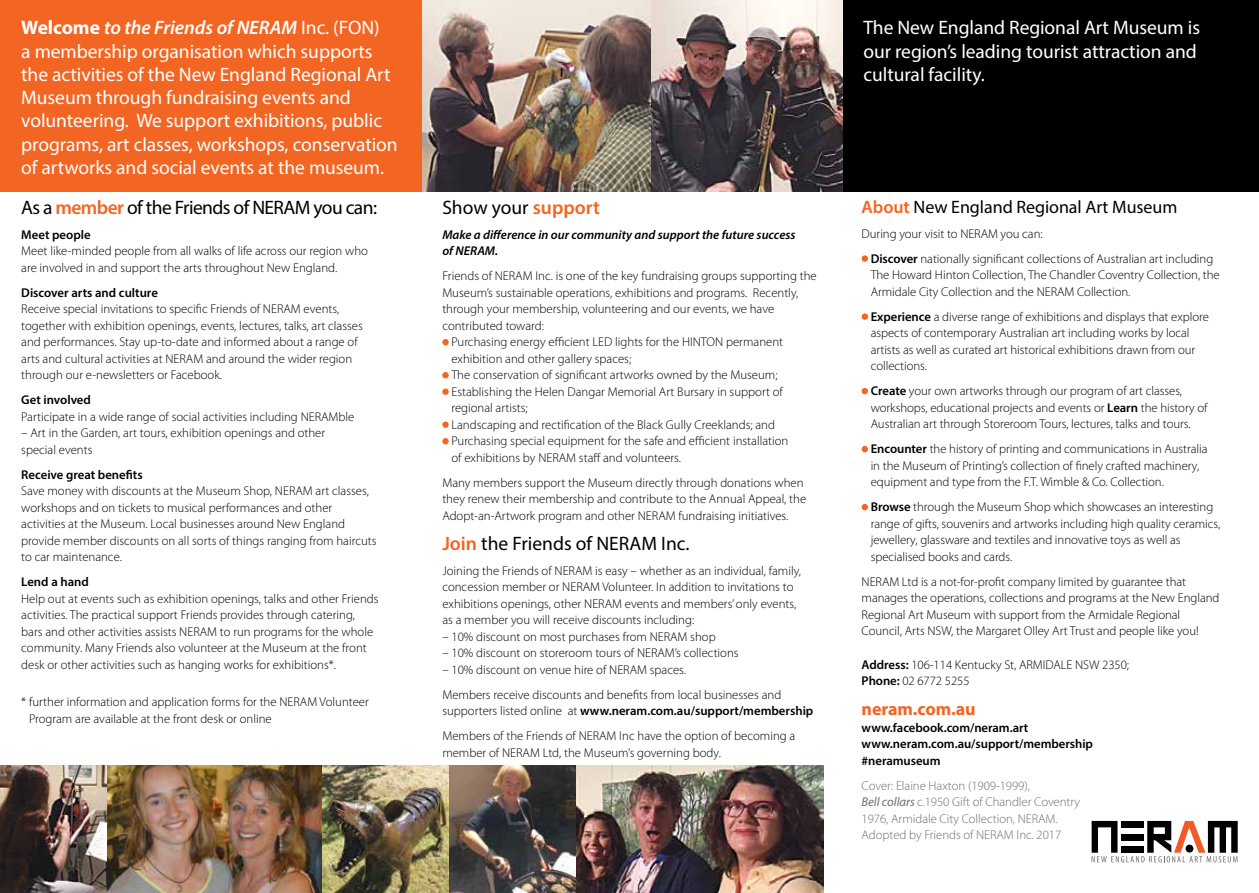
<style>
.page{position:relative;width:1259px;height:893px;background:#fff}
.page>*{position:absolute;margin:0;border:0;box-sizing:border-box;transform-origin:0 0}
.t1{font:19.5px/23.2px "Myriad Pro";letter-spacing:-.005em;color:#fff}
.t2{font:19.5px "Myriad Pro";color:#000}
.t3{font:19.5px "Myriad Pro";letter-spacing:-.02em;color:#000}
.t4{font:18px "Myriad Pro";letter-spacing:-.005em;color:#000}
.t5{font:700 18px "Myriad Pro";letter-spacing:-.005em;color:#f26522}
.t6{font:300 12.75px/16.5px "Myriad Pro";color:#000}
.t7{font:600 12.75px/16.5px "Myriad Pro";letter-spacing:-.005em;color:#000}
.t8{font:300 12.75px/16.5px "Myriad Pro";letter-spacing:-.005em;color:#6d6e71}
.t9{font:italic 600 12.75px/16.5px "Myriad Pro";color:#000}
.s1{font-weight:700}
.s2{font-weight:600;font-style:italic}
.s3{font-weight:600;color:#f26522}
.s4{font-weight:600}
.s5{font-weight:400;font-style:italic}
</style>
<div class="page">
<div style="left:829px;top:0;width:430px;height:191px;background:#000"></div>
<img style="left:0;top:765px;width:823px;height:128px">
<img style="left:421px;top:0;width:421px;height:191px">
<div style="left:0;top:0;width:421px;height:191px;background:#f26522"></div>
<div style="left:442px;top:339px;width:7px;height:6px;background:#f26522;border-radius:50%"></div>
<div style="left:442px;top:372px;width:7px;height:6px;background:#f26522;border-radius:50%"></div>
<div style="left:442px;top:388px;width:7px;height:7px;background:#f26522;border-radius:50%"></div>
<div style="left:442px;top:421px;width:7px;height:7px;background:#f26522;border-radius:50%"></div>
<div style="left:442px;top:438px;width:7px;height:6px;background:#f26522;border-radius:50%"></div>
<svg style="left:1091px;top:862px;width:145px;height:1px"></svg>
<svg style="left:1091px;top:821px;width:146px;height:41px"></svg>
<div style="left:1185px;top:845px;width:8px;height:8px;background:#000;border-radius:50%"></div>
<div style="left:1121px;top:821px;width:22px;height:6px;background:#000"></div>
<div style="left:1121px;top:834px;width:22px;height:6px;background:#000"></div>
<div style="left:1121px;top:846px;width:22px;height:7px;background:#000"></div>
<div style="left:861px;top:255px;width:7px;height:7px;background:#f26522;border-radius:50%"></div>
<div style="left:861px;top:313px;width:7px;height:7px;background:#f26522;border-radius:50%"></div>
<div style="left:861px;top:388px;width:7px;height:6px;background:#f26522;border-radius:50%"></div>
<div style="left:861px;top:446px;width:7px;height:6px;background:#f26522;border-radius:50%"></div>
<div style="left:861px;top:504px;width:7px;height:6px;background:#f26522;border-radius:50%"></div>
<p class="t1" style="left:21px;top:16px;width:378px"><span class="s1">Welcome</span> <span class="s2">to the Friends of NERAM</span> Inc. (FON)<br>a membership organisation which supports the activities of the New England Regional Art Museum through fundraising events and volunteering. We support exhibitions, public programs, art classes, workshops, conservation of artworks and social events at the museum.</p>
<h1 class="t1" style="left:863px;top:16px;width:338px">The New England Regional Art Museum is our region’s leading tourist attraction and cultural facility.</h1>
<h1 class="t3" style="left:21px;top:195px;width:357px">As a <span class="s3">member</span> of the Friends of NERAM you can:</h1>
<p class="t7" style="left:21px;top:226px;width:71px">Meet people</p>
<p class="t6" style="left:21px;top:243px;width:348px">Meet like-minded people from all walks of life across our region who are involved in and support the arts throughout New England.</p>
<p class="t7" style="left:21px;top:284px;width:138px">Discover arts and culture</p>
<p class="t6" style="left:21px;top:301px;width:343px">Receive special invitations to specific Friends of NERAM events, together with exhibition openings, events, lectures, talks, art classes and performances. Stay up-to-date and informed about a range of arts and cultural activities at NERAM and around the wider region through our e-newsletters or Facebook.</p>
<p class="t7" style="left:21px;top:391px;width:71px">Get involved</p>
<p class="t6" style="left:21px;top:408px;width:335px">Participate in a wide range of social activities including NERAMble</p>
<p class="t6" style="left:21px;top:425px;width:305px">– Art in the Garden, art tours, exhibition openings and other special events</p>
<p class="t7" style="left:21px;top:466px;width:123px">Receive great benefits</p>
<p class="t6" style="left:21px;top:483px;width:357px">Save money with discounts at the Museum Shop, NERAM art classes, workshops and on tickets to musical performances and other activities at the Museum. Local businesses around New England provide member discounts on all sorts of things ranging from haircuts to car maintenance.</p>
<p class="t7" style="left:21px;top:573px;width:69px">Lend a hand</p>
<p class="t6" style="left:21px;top:590px;width:359px">Help out at events such as exhibition openings, talks and other Friends activities. The practical support Friends provides through catering, bars and other activities assists NERAM to run programs for the whole community. Many Friends also volunteer at the Museum at the front desk or other activities such as hanging works for exhibitions*.</p>
<p class="t6" style="left:29px;top:694px;width:341px;text-indent:-8px">* further information and application forms for the NERAM Volunteer<br>Program are available at the front desk or online</p>
<h2 class="t4" style="left:861px;top:195px;width:317px"><span class="s3">About</span> New England Regional Art Museum</h2>
<p class="t6" style="left:870px;top:221px;width:344px;line-height:25px;text-indent:-9px">During your visit to NERAM you can:<br><span class="s4">Discover</span> nationally significant collections of Australian art including</p>
<p class="t6" style="left:870px;top:267px;width:350px">The Howard Hinton Collection, The Chandler Coventry Collection, the<br>Armidale City Collection and the NERAM Collection.</p>
<p class="t6" style="left:870px;top:308px;width:340px"><span class="s4">Experience</span> a diverse range of exhibitions and displays that explore aspects of contemporary Australian art including works by local artists as well as curated art historical exhibitions drawn from our collections.</p>
<p class="t6" style="left:870px;top:383px;width:338px"><span class="s4">Create</span> your own artworks through our program of art classes, workshops, educational projects and events or <span class="s4">Learn</span> the history of<br>Australian art through Storeroom Tours, lectures, talks and tours.</p>
<p class="t6" style="left:870px;top:441px;width:338px"><span class="s4">Encounter</span> the history of printing and communications in Australia in the Museum of Printing’s collection of finely crafted machinery, equipment and type from the F.T. Wimble &amp; Co. Collection.</p>
<p class="t6" style="left:870px;top:499px;width:351px"><span class="s4">Browse</span> through the Museum Shop which showcases an interesting range of gifts, souvenirs and artworks including high quality ceramics, jewellery, glassware and textiles and innovative toys as well as specialised books and cards.</p>
<p class="t6" style="left:861px;top:573px;width:359px">NERAM Ltd is a not-for-profit company limited by guarantee that manages the operations, collections and programs at the New England Regional Art Museum with support from the Armidale Regional Council, Arts NSW, the Margaret Olley Art Trust and people like you!</p>
<p class="t6" style="left:861px;top:656px;width:269px"><span class="s4">Address:</span> 106-114 Kentucky St, ARMIDALE NSW 2350;<br><span class="s4">Phone:</span> 02 6772 5255</p>
<h2 class="t5" style="left:861px;top:697px;width:116px">neram.com.au</h2>
<p class="t7" style="left:861px;top:719px;width:233px">www.facebook.com/neram.art www.neram.com.au/support/membership #neramuseum</p>
<p class="t8" style="left:861px;top:777px;width:220px">Cover: Elaine Haxton (1909-1999),<br><span class="s5">Bell collars</span> c.1950 Gift of Chandler Coventry 1976, Armidale City Collection, NERAM.<br>Adopted by Friends of NERAM Inc. 2017</p>
<h1 class="t2" style="left:442px;top:195px;width:159px">Show your <span class="s3">support</span></h1>
<p class="t9" style="left:442px;top:226px;width:355px">Make a difference in our community and support the future success of NERAM.</p>
<p class="t6" style="left:442px;top:268px;width:376px">Friends of NERAM Inc. is one of the key fundraising groups supporting the</p>
<p class="t6" style="left:442px;top:284px;width:357px">Museum’s sustainable operations, exhibitions and programs. Recently,</p>
<p class="t6" style="left:442px;top:301px;width:333px">through your membership, volunteering and our events, we have</p>
<p class="t6" style="left:442px;top:317px;width:103px">contributed toward:</p>
<p class="t6" style="left:451px;top:334px;width:333px">Purchasing energy efficient LED lights for the HINTON permanent</p>
<p class="t6" style="left:451px;top:350px;width:181px">exhibition and other gallery spaces;</p>
<p class="t6" style="left:451px;top:367px;width:328px">The conservation of significant artworks owned by the Museum;</p>
<p class="t6" style="left:451px;top:383px;width:333px">Establishing the Helen Dangar Memorial Art Bursary in support of</p>
<p class="t6" style="left:451px;top:400px;width:78px">regional artists;</p>
<p class="t6" style="left:451px;top:416px;width:325px">Landscaping and rectification of the Black Gully Creeklands; and</p>
<p class="t6" style="left:451px;top:433px;width:338px">Purchasing special equipment for the safe and efficient installation</p>
<p class="t6" style="left:451px;top:449px;width:231px">of exhibitions by NERAM staff and volunteers.</p>
<p class="t6" style="left:442px;top:474px;width:365px">Many members support the Museum directly through donations when they renew their membership and contribute to the Annual Appeal, the<br>Adopt-an-Artwork program and other NERAM fundraising initiatives.</p>
<h1 class="t2" style="left:442px;top:531px;width:249px"><span class="s3">Join</span> the Friends of NERAM Inc.</h1>
<p class="t6" style="left:442px;top:563px;width:360px">Joining the Friends of NERAM is easy – whether as an individual, family, concession member or NERAM Volunteer. In addition to invitations to exhibitions openings, other NERAM events and members’ only events, as a member you will receive discounts including:</p>
<p class="t6" style="left:442px;top:629px;width:275px">– 10% discount on most purchases from NERAM shop</p>
<p class="t6" style="left:442px;top:645px;width:298px">– 10% discount on storeroom tours of NERAM’s collections</p>
<p class="t6" style="left:442px;top:657px;width:340px;line-height:25px">– 10% discount on venue hire of NERAM spaces.<br>Members receive discounts and benefits from local businesses and</p>
<p class="t6" style="left:442px;top:699px;width:372px;line-height:25px">supporters listed online at <span class="s4">www.neram.com.au/support/membership<br></span>Members of the Friends of NERAM Inc have the option of becoming a</p>
<p class="t6" style="left:442px;top:745px;width:280px">member of NERAM Ltd, the Museum’s governing body.</p>
</div>
